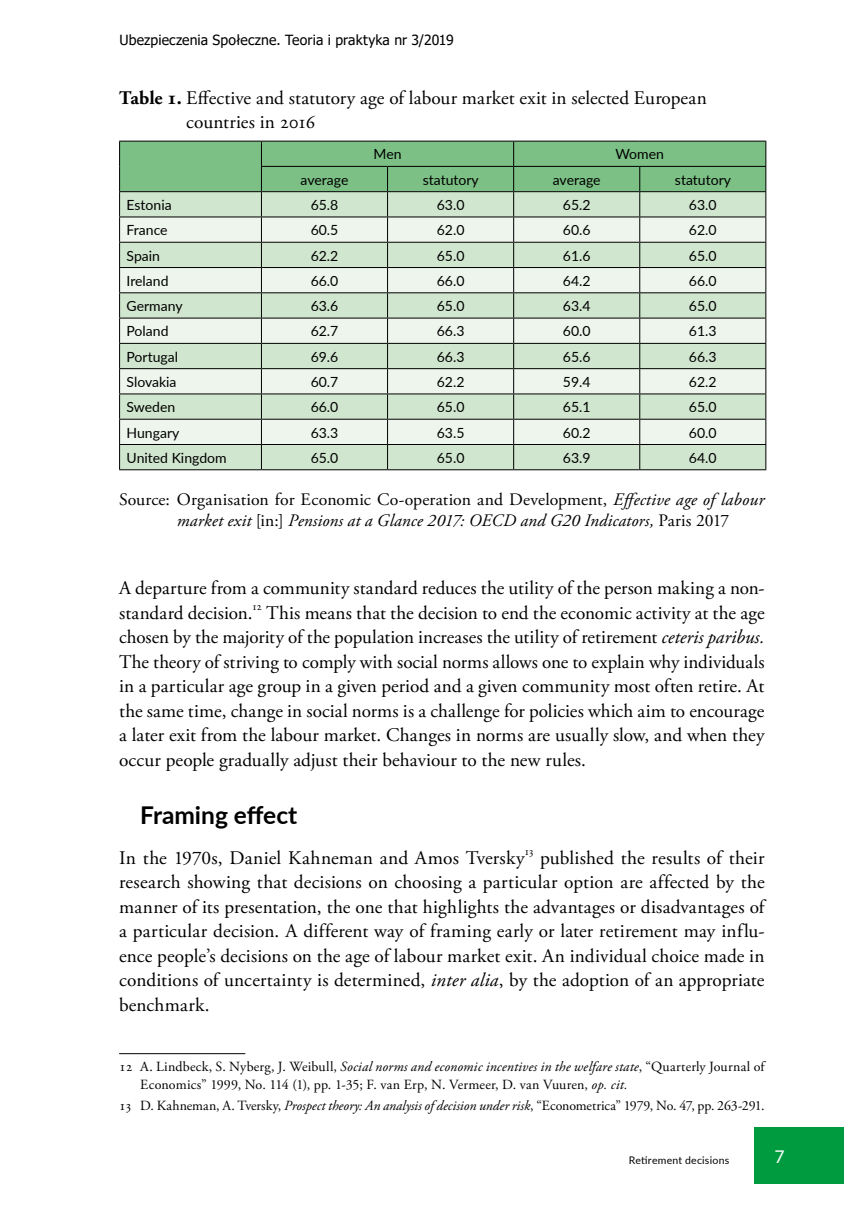
<style>
.page{position:relative;width:844px;height:1206px;background:#fff}
.page>*{position:absolute;margin:0;border:0;box-sizing:border-box;transform-origin:0 0}
.t1{font:700 24.5px "Lato";color:#000}
.t2{font:19.25px/24.5px "Adobe Garamond Pro";letter-spacing:.005em;color:#000}
.t3{font:italic 17.5px/21px "Adobe Garamond Pro";letter-spacing:.01em;color:#000}
.t4{font:17.5px "Lato";color:#fff}
.t5{font:14px "Lato";color:#000}
.t6{font:14px/17.5px "Adobe Garamond Pro";letter-spacing:.01em;color:#000}
.t7{font:14px "Tahoma";letter-spacing:.01em;color:#000}
.t8{font:11.2px "Adobe Garamond Pro";color:#000}
.t9{font:10.5px "Lato";letter-spacing:.02em;color:#000}
.s1{font-weight:700}
.s2{font-style:normal}
.s3{font-style:italic}
</style>
<div class="page">
<div style="left:754px;top:1127px;width:89px;height:56px;background:#009b3e"></div>
<hr style="left:119px;top:469px;width:142px;height:1px;background:#000">
<hr style="left:261px;top:469px;width:126px;height:1px;background:#000">
<hr style="left:387px;top:469px;width:126px;height:1px;background:#000">
<hr style="left:513px;top:469px;width:126px;height:1px;background:#000">
<hr style="left:639px;top:469px;width:127px;height:1px;background:#000">
<svg style="left:119px;top:141px;width:647px;height:328px"></svg>
<hr style="left:119px;top:191px;width:142px;height:1px;background:#000">
<hr style="left:119px;top:1053px;width:126px;height:1px;background:#000">
<p class="t7" style="left:119px;top:30px;width:335px">Ubezpieczenia Społeczne. Teoria i praktyka nr 3/2019</p>
<p class="t2" style="left:186px;top:86px;width:522px;text-indent:-67px"><span class="s1">Table 1.</span> Effective and statutory age of labour market exit in selected European countries in 2016</p>
<p class="t5" style="left:373px;top:144px;width:29px">Men</p>
<p class="t5" style="left:615px;top:144px;width:50px">Women</p>
<p class="t5" style="left:300px;top:169px;width:49px">average</p>
<p class="t5" style="left:422px;top:169px;width:57px">statutory</p>
<p class="t5" style="left:552px;top:169px;width:49px">average</p>
<p class="t5" style="left:674px;top:169px;width:57px">statutory</p>
<p class="t5" style="left:126px;top:195px;width:47px">Estonia</p>
<p class="t5" style="left:310px;top:195px;width:29px">65.8</p>
<p class="t5" style="left:436px;top:195px;width:29px">63.0</p>
<p class="t5" style="left:562px;top:195px;width:29px">65.2</p>
<p class="t5" style="left:688px;top:195px;width:29px">63.0</p>
<p class="t5" style="left:126px;top:220px;width:43px">France</p>
<p class="t5" style="left:310px;top:220px;width:29px">60.5</p>
<p class="t5" style="left:436px;top:220px;width:29px">62.0</p>
<p class="t5" style="left:562px;top:220px;width:29px">60.6</p>
<p class="t5" style="left:688px;top:220px;width:29px">62.0</p>
<p class="t5" style="left:126px;top:245px;width:35px">Spain</p>
<p class="t5" style="left:310px;top:245px;width:29px">62.2</p>
<p class="t5" style="left:436px;top:245px;width:29px">65.0</p>
<p class="t5" style="left:562px;top:245px;width:29px">61.6</p>
<p class="t5" style="left:688px;top:245px;width:29px">65.0</p>
<p class="t5" style="left:126px;top:271px;width:43px">Ireland</p>
<p class="t5" style="left:310px;top:271px;width:29px">66.0</p>
<p class="t5" style="left:436px;top:271px;width:29px">66.0</p>
<p class="t5" style="left:562px;top:271px;width:29px">64.2</p>
<p class="t5" style="left:688px;top:271px;width:29px">66.0</p>
<p class="t5" style="left:126px;top:296px;width:57px">Germany</p>
<p class="t5" style="left:310px;top:296px;width:29px">63.6</p>
<p class="t5" style="left:436px;top:296px;width:29px">65.0</p>
<p class="t5" style="left:562px;top:296px;width:29px">63.4</p>
<p class="t5" style="left:688px;top:296px;width:29px">65.0</p>
<p class="t5" style="left:126px;top:321px;width:43px">Poland</p>
<p class="t5" style="left:310px;top:321px;width:29px">62.7</p>
<p class="t5" style="left:436px;top:321px;width:29px">66.3</p>
<p class="t5" style="left:562px;top:321px;width:29px">60.0</p>
<p class="t5" style="left:688px;top:321px;width:29px">61.3</p>
<p class="t5" style="left:126px;top:346px;width:53px">Portugal</p>
<p class="t5" style="left:310px;top:346px;width:29px">69.6</p>
<p class="t5" style="left:436px;top:346px;width:29px">66.3</p>
<p class="t5" style="left:562px;top:346px;width:29px">65.6</p>
<p class="t5" style="left:688px;top:346px;width:29px">66.3</p>
<p class="t5" style="left:126px;top:372px;width:51px">Slovakia</p>
<p class="t5" style="left:310px;top:372px;width:29px">60.7</p>
<p class="t5" style="left:436px;top:372px;width:29px">62.2</p>
<p class="t5" style="left:562px;top:372px;width:29px">59.4</p>
<p class="t5" style="left:688px;top:372px;width:29px">62.2</p>
<p class="t5" style="left:126px;top:397px;width:50px">Sweden</p>
<p class="t5" style="left:310px;top:397px;width:29px">66.0</p>
<p class="t5" style="left:436px;top:397px;width:29px">65.0</p>
<p class="t5" style="left:562px;top:397px;width:29px">65.1</p>
<p class="t5" style="left:688px;top:397px;width:29px">65.0</p>
<p class="t5" style="left:126px;top:422px;width:54px">Hungary</p>
<p class="t5" style="left:310px;top:422px;width:29px">63.3</p>
<p class="t5" style="left:436px;top:422px;width:29px">63.5</p>
<p class="t5" style="left:562px;top:422px;width:29px">60.2</p>
<p class="t5" style="left:688px;top:422px;width:29px">60.0</p>
<p class="t5" style="left:126px;top:447px;width:101px">United Kingdom</p>
<p class="t5" style="left:310px;top:447px;width:29px">65.0</p>
<p class="t5" style="left:436px;top:447px;width:29px">65.0</p>
<p class="t5" style="left:562px;top:447px;width:29px">63.9</p>
<p class="t5" style="left:688px;top:447px;width:29px">64.0</p>
<p class="t3" style="left:177px;top:489px;width:589px;text-indent:-58px"><span class="s2">Source: Organisation for Economic Co-operation and Development,</span> Effective age of labour market exit <span class="s2">[in:]</span> Pensions at a Glance 2017: OECD and G20 Indicators, <span class="s2">Paris 2017</span></p>
<p class="t2" style="left:119px;top:576px;width:646px">A departure from a community standard reduces the utility of the person making a non&shy;standard decision.</p>
<p class="t2" style="left:119px;top:601px;width:646px;text-align:justify;text-indent:147px">This means that the decision to end the economic activity at the age chosen by the majority of the population increases the utility of retirement <span class="s3">ceteris paribus.<br></span>The theory of striving to comply with social norms allows one to explain why individuals in a particular age group in a given period and a given community most often retire. At the same time, change in social norms is a challenge for policies which aim to encourage a later exit from the labour market. Changes in norms are usually slow, and when they occur people gradually adjust their behaviour to the new rules.</p>
<p class="t1" style="left:140px;top:796px;width:159px">Framing effect</p>
<p class="t2" style="left:119px;top:846px;width:646px;text-align:justify">In the 1970s, Daniel Kahneman and Amos Tversky<sup>13</sup> published the results of their research showing that decisions on choosing a particular option are affected by the manner of its presentation, the one that highlights the advantages or disadvantages of a particular decision. A different way of framing early or later retirement may influ&shy;ence people’s decisions on the age of labour market exit. An individual choice made in conditions of uncertainty is determined, <span class="s3">inter alia</span>, by the adoption of an appropriate benchmark.</p>
<p class="t8" style="left:253px;top:599px;width:10px">12</p>
<p class="t6" style="left:140px;top:1058px;width:625px;text-indent:-21px">12 A. Lindbeck, S. Nyberg, J. Weibull, <span class="s3">Social norms and economic incentives in the welfare state</span>, “Quarterly Journal of<br>Economics” 1999, No. 114 (1), pp. 1-35; F. van Erp, N. Vermeer, D. van Vuuren, <span class="s3">op. cit.</span></p>
<p class="t6" style="left:119px;top:1096px;width:647px">13 D. Kahneman, A. Tversky, <span class="s3">Prospect theory: An analysis of decision under risk</span>, “Econometrica” 1979, No. 47, pp. 263-291.</p>
<p class="t9" style="left:628px;top:1152px;width:102px">Retirement decisions</p>
<p class="t4" style="left:774px;top:1143px;width:12px">7</p>
</div>
